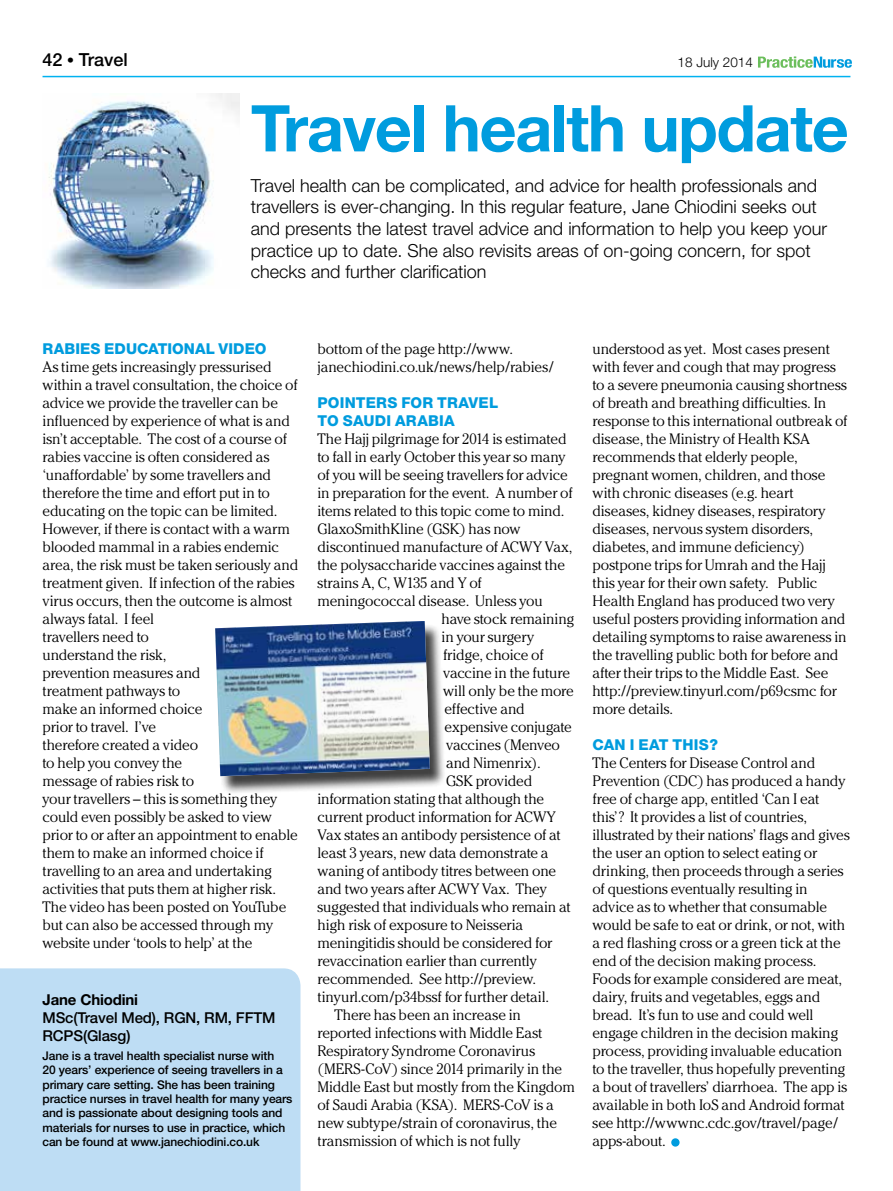
<style>
.page{position:relative;width:893px;height:1191px;background:#fff}
.page>*{position:absolute;margin:0;border:0;box-sizing:border-box;transform-origin:0 0}
.t1{font:700 64.5px "Helvetica Neue";letter-spacing:-.02em;color:#009cde}
.t2{font:300 54px "Cheltenham";color:#009cde}
.t3{font:300 18px/21.6px "Helvetica Neue";color:#000}
.t4{font:500 18px "Helvetica Neue";color:#000}
.t5{font:300 15px/18px "Cheltenham";letter-spacing:-.015em;color:#000}
.t6{font:800 15px/18px "Helvetica Neue";letter-spacing:.01em;color:#009cde}
.t7{font:500 15px/18px "Helvetica Neue";letter-spacing:-.01em;color:#000}
.t8{font:700 15px "Helvetica Neue";letter-spacing:-.01em;color:#000}
.t9{font:300 13.5px "Helvetica Neue";color:#000}
.t10{font:500 12px/14.4px "Helvetica Neue";letter-spacing:-.01em;color:#000}
.s1{font-family:"Times";font-weight:400}
</style>
<div class="page">
<hr style="left:43px;top:76px;width:807px;height:1px;background:#00b2f0">
<svg style="left:758px;top:56px;width:94px;height:12px"></svg>
<img style="left:48px;top:94px;width:192px;height:194px">
<div style="left:0;top:968px;width:300px;height:223px;background:#beddf4"></div>
<div style="left:216px;top:623px;width:230px;height:171px;background:#000;opacity:.75"></div>
<img style="left:215px;top:621px;width:215px;height:155px">
<p class="t4" style="left:43px;top:49px;width:87px">42 <span class="s1">•</span> Travel</p>
<p class="t9" style="left:678px;top:54px;width:77px">18 July 2014</p>
<h1 class="t1" style="left:251px;top:88px;width:599px">Travel health update</h1>
<p class="t3" style="left:251px;top:174px;width:578px">Travel health can be complicated, and advice for health professionals and travellers is ever-changing. In this regular feature, Jane Chiodini seeks out and presents the latest travel advice and information to help you keep your practice up to date. She also revisits areas of on-going concern, for spot checks and further clarification</p>
<p class="t6" style="left:43px;top:340px;width:226px">RABIES EDUCATIONAL VIDEO</p>
<p class="t5" style="left:43px;top:358px;width:257px">As time gets increasingly pressurised within a travel consultation, the choice of advice we provide the traveller can be influenced by experience of what is and isn’t acceptable. The cost of a course of rabies vaccine is often considered as ‘unaffordable’ by some travellers and therefore the time and effort put in to educating on the topic can be limited.<br>However, if there is contact with a warm blooded mammal in a rabies endemic area, the risk must be taken seriously and treatment given. If infection of the rabies virus occurs, then the outcome is almost always fatal. I feel<br>travellers need to<br>understand the risk,<br>prevention measures and<br>treatment pathways to<br>make an informed choice<br>prior to travel. I’ve<br>therefore created a video<br>to help you convey the<br>message of rabies risk to<br>your travellers – this is something they could even possibly be asked to view prior to or after an appointment to enable them to make an informed choice if travelling to an area and undertaking activities that puts them at higher risk.<br>The video has been posted on YouTube but can also be accessed through my website under ‘tools to help’ at the</p>
<p class="t8" style="left:43px;top:990px;width:97px">Jane Chiodini</p>
<p class="t7" style="left:43px;top:1008px;width:234px">MSc(Travel Med), RGN, RM, FFTM<br>RCPS(Glasg)</p>
<p class="t10" style="left:43px;top:1048px;width:251px">Jane is a travel health specialist nurse with<br>20 years’ experience of seeing travellers in a primary care setting. She has been training practice nurses in travel health for many years and is passionate about designing tools and materials for nurses to use in practice, which can be found at www.janechiodini.co.uk</p>
<p class="t5" style="left:317px;top:340px;width:238px">bottom of the page http://www. janechiodini.co.uk/news/help/rabies/</p>
<p class="t6" style="left:317px;top:394px;width:182px">POINTERS FOR TRAVEL<br>TO SAUDI ARABIA</p>
<p class="t5" style="left:317px;top:430px;width:251px">The Hajj pilgrimage for 2014 is estimated</p>
<p class="t5" style="left:317px;top:448px;width:250px">to fall in early October this year so many</p>
<p class="t5" style="left:317px;top:466px;width:252px">of you will be seeing travellers for advice</p>
<p class="t5" style="left:317px;top:484px;width:257px">in preparation for the event. A number of</p>
<p class="t5" style="left:317px;top:502px;width:248px">items related to this topic come to mind.</p>
<p class="t5" style="left:317px;top:520px;width:205px">GlaxoSmithKline (GSK) has now</p>
<p class="t5" style="left:317px;top:538px;width:257px">discontinued manufacture of ACWY Vax,</p>
<p class="t5" style="left:317px;top:556px;width:249px">the polysaccharide vaccines against the</p>
<p class="t5" style="left:317px;top:574px;width:166px">strains A, C, W135 and Y of</p>
<p class="t5" style="left:317px;top:592px;width:227px">meningococcal disease. Unless you</p>
<p class="t5" style="left:442px;top:610px;width:134px">have stock remaining</p>
<p class="t5" style="left:442px;top:628px;width:94px">in your surgery</p>
<p class="t5" style="left:443px;top:646px;width:102px">fridge, choice of</p>
<p class="t5" style="left:443px;top:664px;width:129px">vaccine in the future</p>
<p class="t5" style="left:443px;top:682px;width:132px">will only be the more</p>
<p class="t5" style="left:445px;top:700px;width:82px">effective and</p>
<p class="t5" style="left:445px;top:718px;width:129px">expensive conjugate</p>
<p class="t5" style="left:446px;top:736px;width:116px">vaccines (Menveo</p>
<p class="t5" style="left:446px;top:754px;width:96px">and Nimenrix).</p>
<p class="t5" style="left:446px;top:772px;width:88px">GSK provided</p>
<p class="t5" style="left:317px;top:790px;width:228px">information stating that although the</p>
<p class="t5" style="left:317px;top:808px;width:240px">current product information for ACWY</p>
<p class="t5" style="left:317px;top:826px;width:245px">Vax states an antibody persistence of at</p>
<p class="t5" style="left:317px;top:844px;width:233px">least 3 years, new data demonstrate a</p>
<p class="t5" style="left:317px;top:862px;width:240px">waning of antibody titres between one</p>
<p class="t5" style="left:317px;top:880px;width:231px">and two years after ACWY Vax. They</p>
<p class="t5" style="left:317px;top:898px;width:255px">suggested that individuals who remain at</p>
<p class="t5" style="left:317px;top:916px;width:207px">high risk of exposure to Neisseria</p>
<p class="t5" style="left:317px;top:934px;width:236px">meningitidis should be considered for</p>
<p class="t5" style="left:317px;top:952px;width:221px">revaccination earlier than currently</p>
<p class="t5" style="left:317px;top:970px;width:220px">recommended. See http://preview.</p>
<p class="t5" style="left:317px;top:988px;width:233px">tinyurl.com/p34bssf for further detail.</p>
<p class="t5" style="left:334px;top:1006px;width:188px">There has been an increase in</p>
<p class="t5" style="left:317px;top:1024px;width:226px">reported infections with Middle East</p>
<p class="t5" style="left:317px;top:1042px;width:219px">Respiratory Syndrome Coronavirus</p>
<p class="t5" style="left:317px;top:1060px;width:246px">(MERS-CoV) since 2014 primarily in the</p>
<p class="t5" style="left:317px;top:1078px;width:259px">Middle East but mostly from the Kingdom</p>
<p class="t5" style="left:317px;top:1096px;width:238px">of Saudi Arabia (KSA). MERS-CoV is a</p>
<p class="t5" style="left:317px;top:1114px;width:241px">new subtype/strain of coronavirus, the</p>
<p class="t5" style="left:317px;top:1132px;width:205px">transmission of which is not fully</p>
<p class="t5" style="left:592px;top:340px;width:256px">understood as yet. Most cases present with fever and cough that may progress to a severe pneumonia causing shortness of breath and breathing difficulties. In response to this international outbreak of disease, the Ministry of Health KSA recommends that elderly people, pregnant women, children, and those with chronic diseases (e.g. heart diseases, kidney diseases, respiratory diseases, nervous system disorders, diabetes, and immune deficiency) postpone trips for Umrah and the Hajj this year for their own safety. Public Health England has produced two very useful posters providing information and detailing symptoms to raise awareness in the travelling public both for before and after their trips to the Middle East. See http://preview.tinyurl.com/p69csmc for more details.</p>
<p class="t6" style="left:592px;top:736px;width:127px">CAN I EAT THIS?</p>
<p class="t5" style="left:592px;top:754px;width:259px">The Centers for Disease Control and Prevention (CDC) has produced a handy free of charge app, entitled ‘Can I eat this’? It provides a list of countries, illustrated by their nations’ flags and gives the user an option to select eating or drinking, then proceeds through a series of questions eventually resulting in advice as to whether that consumable would be safe to eat or drink, or not, with a red flashing cross or a green tick at the end of the decision making process.<br>Foods for example considered are meat, dairy, fruits and vegetables, eggs and bread. It’s fun to use and could well engage children in the decision making process, providing invaluable education to the traveller, thus hopefully preventing a bout of travellers’ diarrhoea. The app is available in both IoS and Android format see http://wwwnc.cdc.gov/travel/page/ apps-about.</p>
<h2 class="t2" style="left:669px;top:1111px;width:15px">•</h2>
</div>
